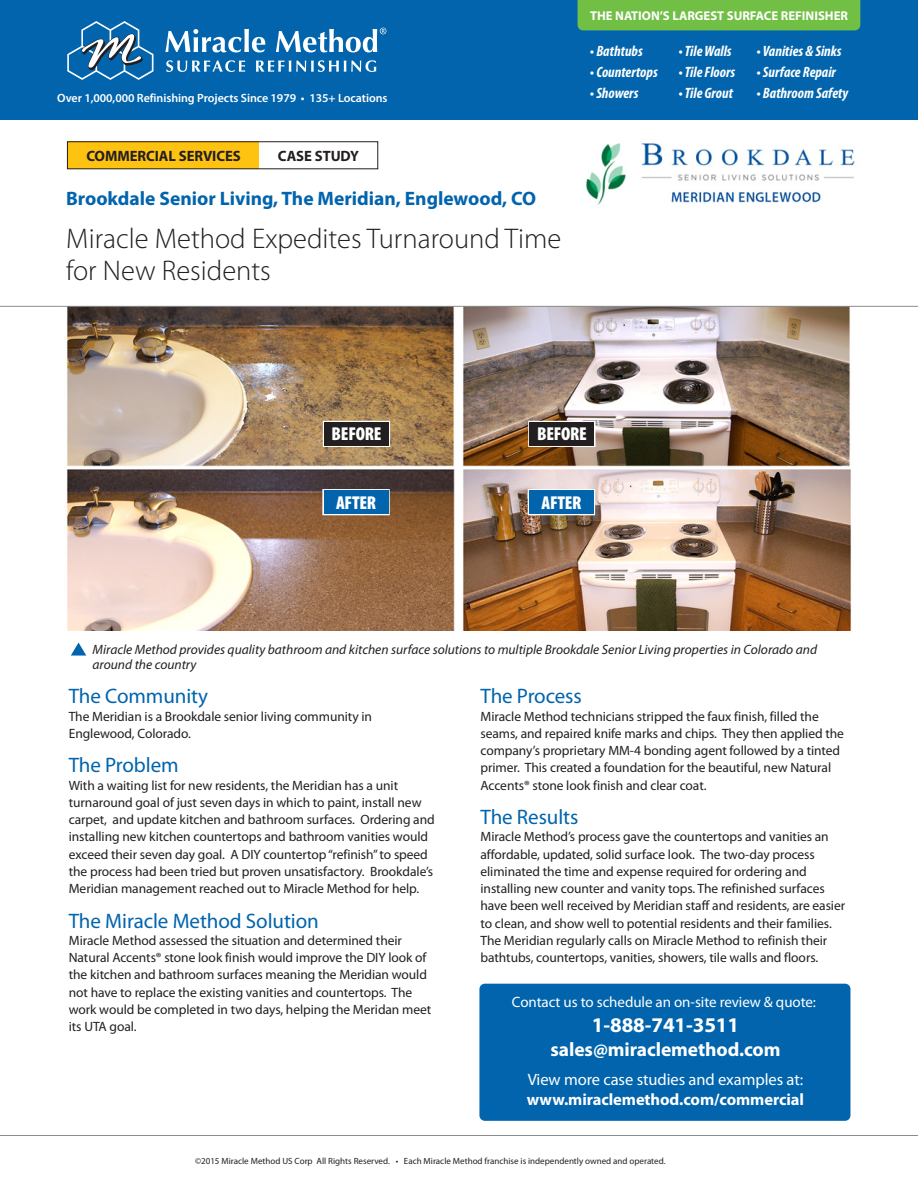
<style>
.page{position:relative;width:918px;height:1188px;background:#fff}
.page>*{position:absolute;margin:0;border:0;box-sizing:border-box;transform-origin:0 0}
.t1{font:300 28.5px/31.5px "Myriad Pro";color:#231f20}
.t2{font:21px "Myriad Pro";letter-spacing:-.005em;color:#0164ad}
.t3{font:700 21px "Myriad Pro";letter-spacing:-.005em;color:#fff}
.t4{font:700 19.5px "Myriad Pro";color:#0164ad}
.t5{font:700 19.5px "Myriad Pro";letter-spacing:-.005em;color:#fff}
.t6{font:900 condensed 18.75px "Myriad Pro";letter-spacing:-.015em;color:#fff}
.t7{font:16.5px "Myriad Pro";letter-spacing:-.005em;color:#fff}
.t8{font:700 16.5px "Myriad Pro";letter-spacing:-.005em;color:#fff}
.t9{font:italic 700 condensed 15px "Myriad Pro";color:#fff}
.t10{font:15px "Myriad Pro";letter-spacing:-.005em;color:#fff}
.t11{font:700 15px "Myriad Pro";letter-spacing:-.005em;color:#231f20}
.t12{font:13.5px/17.2px "Myriad Pro";letter-spacing:-.005em;color:#231f20}
.t13{font:italic 13.5px/15px "Myriad Pro";color:#231f20}
.t14{font:700 12.75px "Myriad Pro";color:#fff}
.t15{font:600 12px "Myriad Pro";letter-spacing:-.005em;color:#fff}
.t16{font:9px "Myriad Pro";color:#231f20}
</style>
<div class="page">
<img style="left:66px;top:307px;width:786px;height:323px">
<div style="left:0;top:0;width:918px;height:119px;background:#0164ad"></div>
<svg style="left:166px;top:60px;width:79px;height:12px"></svg>
<svg style="left:256px;top:60px;width:120px;height:12px"></svg>
<svg style="left:165px;top:29px;width:100px;height:23px"></svg>
<svg style="left:276px;top:28px;width:110px;height:24px"></svg>
<svg style="left:67px;top:21px;width:86px;height:59px"></svg>
<div style="left:479px;top:984px;width:371px;height:137px;background:#0164ad;border-radius:5px"></div>
<div style="left:578px;top:0;width:282px;height:30px;background:#71bf44"></div>
<hr style="left:0;top:306px;width:918px;height:1px;background:#8a8c8f">
<hr style="left:0;top:1135px;width:918px;height:1px;background:#8a8c8f">
<div style="left:67px;top:142px;width:192px;height:27px;background:#fec210"></div>
<div style="left:67px;top:141px;width:311px;height:28px;border:1px solid #231f20"></div>
<svg style="left:71px;top:643px;width:15px;height:13px"></svg>
<div style="left:323px;top:421px;width:67px;height:26px;background:#fff"></div>
<div style="left:324px;top:422px;width:65px;height:24px;background:#231f20"></div>
<svg style="left:322px;top:489px;width:68px;height:26px"></svg>
<div style="left:324px;top:490px;width:65px;height:24px;background:#0164ad"></div>
<svg style="left:528px;top:421px;width:68px;height:26px"></svg>
<div style="left:529px;top:422px;width:65px;height:24px;background:#231f20"></div>
<div style="left:528px;top:489px;width:67px;height:26px;background:#fff"></div>
<div style="left:529px;top:490px;width:65px;height:24px;background:#0164ad"></div>
<img style="left:586px;top:143px;width:269px;height:62px">
<p class="t15" style="left:57px;top:91px;width:332px">Over 1,000,000 Refinishing Projects Since 1979 • 135+ Locations</p>
<p class="t11" style="left:86px;top:147px;width:156px">COMMERCIAL SERVICES</p>
<p class="t11" style="left:278px;top:147px;width:83px">CASE STUDY</p>
<h3 class="t4" style="left:66px;top:187px;width:472px">Brookdale Senior Living, The Meridian, Englewood, CO</h3>
<h1 class="t1" style="left:66px;top:223px;width:497px">Miracle Method Expedites Turnaround Time for New Residents</h1>
<p class="t14" style="left:590px;top:8px;width:260px">THE NATION’S LARGEST SURFACE REFINISHER</p>
<p class="t9" style="left:590px;top:43px;width:54px">• Bathtubs</p>
<p class="t9" style="left:590px;top:64px;width:69px">• Countertops</p>
<p class="t9" style="left:590px;top:85px;width:50px">• Showers</p>
<p class="t9" style="left:679px;top:43px;width:55px">• Tile Walls</p>
<p class="t9" style="left:679px;top:64px;width:58px">• Tile Floors</p>
<p class="t9" style="left:679px;top:85px;width:56px">• Tile Grout</p>
<p class="t9" style="left:756px;top:43px;width:87px">• Vanities &amp; Sinks</p>
<p class="t9" style="left:756px;top:64px;width:81px">• Surface Repair</p>
<p class="t9" style="left:756px;top:85px;width:93px">• Bathroom Safety</p>
<h3 class="t6" style="left:332px;top:424px;width:51px">BEFORE</h3>
<h3 class="t6" style="left:336px;top:492px;width:42px">AFTER</h3>
<h3 class="t6" style="left:537px;top:424px;width:51px">BEFORE</h3>
<h3 class="t6" style="left:542px;top:492px;width:42px">AFTER</h3>
<p class="t13" style="left:93px;top:642px;width:726px">Miracle Method provides quality bathroom and kitchen surface solutions to multiple Brookdale Senior Living properties in Colorado and around the country</p>
<h2 class="t2" style="left:69px;top:685px;width:141px">The Community</h2>
<p class="t12" style="left:69px;top:708px;width:305px">The Meridian is a Brookdale senior living community in<br>Englewood, Colorado.</p>
<h2 class="t2" style="left:69px;top:754px;width:111px">The Problem</h2>
<p class="t12" style="left:69px;top:777px;width:368px">With a waiting list for new residents, the Meridian has a unit turnaround goal of just seven days in which to paint, install new carpet, and update kitchen and bathroom surfaces. Ordering and installing new kitchen countertops and bathroom vanities would exceed their seven day goal. A DIY countertop “refinish” to speed the process had been tried but proven unsatisfactory. Brookdale’s Meridian management reached out to Miracle Method for help.</p>
<h2 class="t2" style="left:69px;top:909px;width:252px">The Miracle Method Solution</h2>
<p class="t12" style="left:69px;top:932px;width:364px">Miracle Method assessed the situation and determined their Natural Accents® stone look finish would improve the DIY look of the kitchen and bathroom surfaces meaning the Meridian would not have to replace the existing vanities and countertops. The work would be completed in two days, helping the Meridan meet its UTA goal.</p>
<h2 class="t2" style="left:480px;top:685px;width:103px">The Process</h2>
<p class="t12" style="left:480px;top:708px;width:365px">Miracle Method technicians stripped the faux finish, filled the seams, and repaired knife marks and chips. They then applied the company’s proprietary MM-4 bonding agent followed by a tinted primer. This created a foundation for the beautiful, new Natural Accents® stone look finish and clear coat.</p>
<h2 class="t2" style="left:480px;top:806px;width:99px">The Results</h2>
<p class="t12" style="left:480px;top:829px;width:366px">Miracle Method’s process gave the countertops and vanities an affordable, updated, solid surface look. The two-day process eliminated the time and expense required for ordering and installing new counter and vanity tops. The refinished surfaces have been well received by Meridian staff and residents, are easier to clean, and show well to potential residents and their families.<br>The Meridian regularly calls on Miracle Method to refinish their bathtubs, countertops, vanities, showers, tile walls and floors.</p>
<p class="t10" style="left:512px;top:994px;width:306px">Contact us to schedule an on-site review &amp; quote:</p>
<h2 class="t3" style="left:592px;top:1013px;width:149px">1-888-741-3511</h2>
<h3 class="t5" style="left:551px;top:1039px;width:231px">sales@miraclemethod.com</h3>
<p class="t7" style="left:528px;top:1071px;width:277px">View more case studies and examples at:</p>
<p class="t8" style="left:527px;top:1090px;width:279px">www.miraclemethod.com/commercial</p>
<p class="t16" style="left:195px;top:1156px;width:472px">©2015 Miracle Method US Corp All Rights Reserved. • Each Miracle Method franchise is independently owned and operated.</p>
</div>
